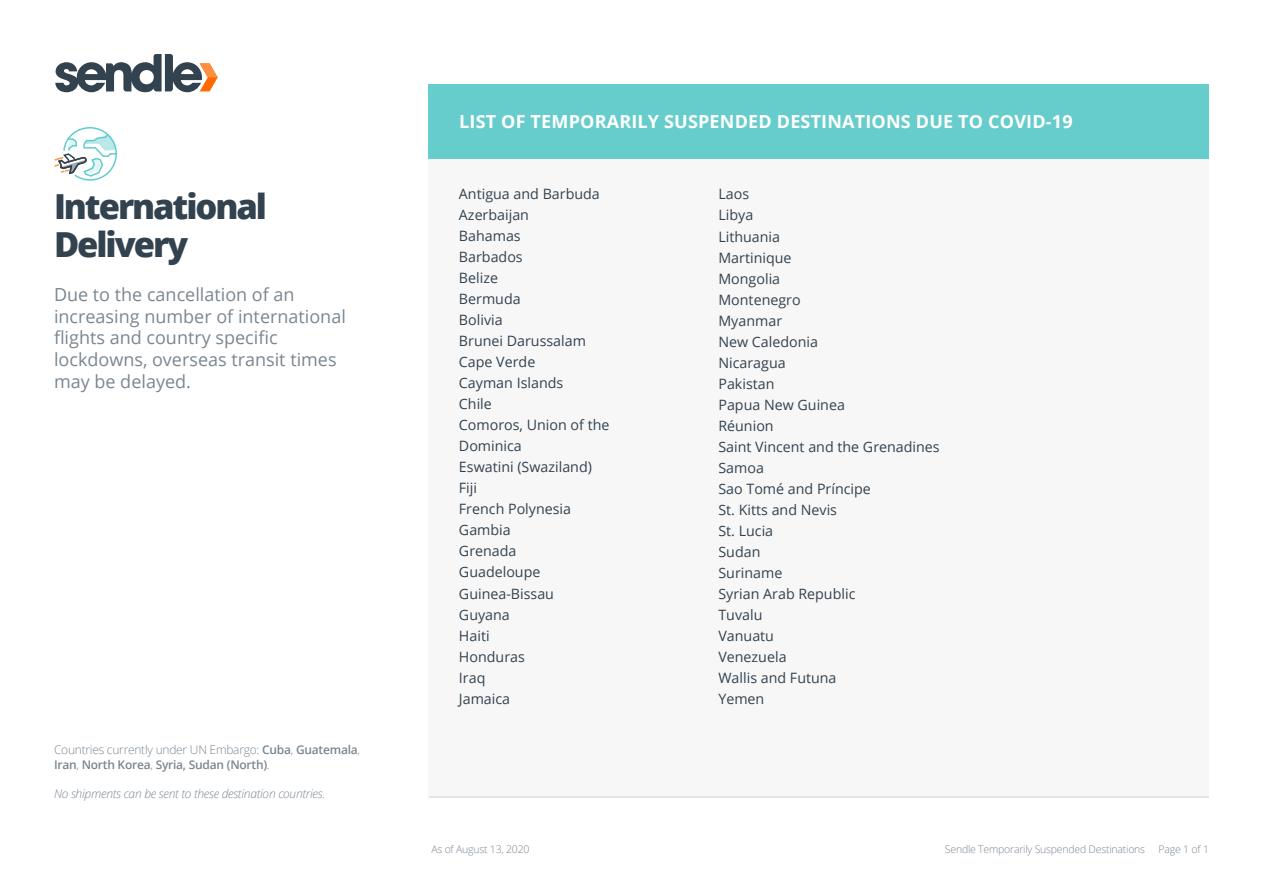
<style>
.page{position:relative;width:1263px;height:893px;background:#fff}
.page>*{position:absolute;margin:0;border:0;box-sizing:border-box;transform-origin:0 0}
.t1{font:800 34.5px/37.5px "Open Sans";letter-spacing:-.06em;color:#33424f}
.t2{font:18px/21.6px "Open Sans";color:#7a8691}
.t3{font:700 18px "Open Sans";letter-spacing:.01em;color:#fff}
.t4{font:14.25px/21px "Open Sans";color:#33424f}
.t5{font:600 12px/14.4px "Open Sans";letter-spacing:-.02em;color:#7a8691}
.t6{font:italic 300 12px "Open Sans";letter-spacing:-.02em;color:#7a8691}
.t7{font:300 10.5px "Open Sans";letter-spacing:-.02em;color:#7a8691}
.s1{font-weight:300}
</style>
<div class="page">
<svg style="left:55px;top:54px;width:163px;height:38px"></svg>
<svg style="left:54px;top:127px;width:63px;height:54px"></svg>
<hr style="left:429px;top:796px;width:780px;height:2px;background:#82909b">
<div style="left:429px;top:84px;width:780px;height:74px;background:#67cdcc"></div>
<p class="t3" style="left:459px;top:109px;width:615px">LIST OF TEMPORARILY SUSPENDED DESTINATIONS DUE TO COVID-19</p>
<h1 class="t1" style="left:54px;top:186px;width:215px">International<br>Delivery</h1>
<p class="t4" style="left:459px;top:183px;width:152px">Antigua and Barbuda<br>Azerbaijan<br>Bahamas<br>Barbados<br>Belize<br>Bermuda<br>Bolivia<br>Brunei Darussalam<br>Cape Verde<br>Cayman Islands<br>Chile<br>Comoros, Union of the<br>Dominica<br>Eswatini (Swaziland)<br>Fiji<br>French Polynesia<br>Gambia<br>Grenada<br>Guadeloupe<br>Guinea-Bissau<br>Guyana<br>Haiti<br>Honduras<br>Iraq<br>Jamaica</p>
<p class="t4" style="left:718px;top:183px;width:223px">Laos<br>Libya<br>Lithuania<br>Martinique<br>Mongolia<br>Montenegro<br>Myanmar<br>New Caledonia<br>Nicaragua<br>Pakistan<br>Papua New Guinea<br>Réunion<br>Saint Vincent and the Grenadines<br>Samoa<br>Sao Tomé and Príncipe<br>St. Kitts and Nevis<br>St. Lucia<br>Sudan<br>Suriname<br>Syrian Arab Republic<br>Tuvalu<br>Vanuatu<br>Venezuela<br>Wallis and Futuna<br>Yemen</p>
<p class="t2" style="left:54px;top:283px;width:293px">Due to the cancellation of an increasing number of international flights and country specific lockdowns, overseas transit times may be delayed.</p>
<p class="t5" style="left:54px;top:742px;width:308px"><span class="s1">Countries currently under UN Embargo:</span> Cuba<span class="s1">,</span> Guatemala<span class="s1">,<br></span>Iran<span class="s1">,</span> North Korea<span class="s1">,</span> Syria, Sudan (North)<span class="s1">.</span></p>
<p class="t6" style="left:54px;top:785px;width:273px">No shipments can be sent to these destination countries.</p>
<p class="t7" style="left:431px;top:842px;width:100px">As of August 13, 2020</p>
<p class="t7" style="left:945px;top:842px;width:202px">Sendle Temporarily Suspended Destinations</p>
<p class="t7" style="left:1159px;top:842px;width:52px">Page 1 of 1</p>
</div>
